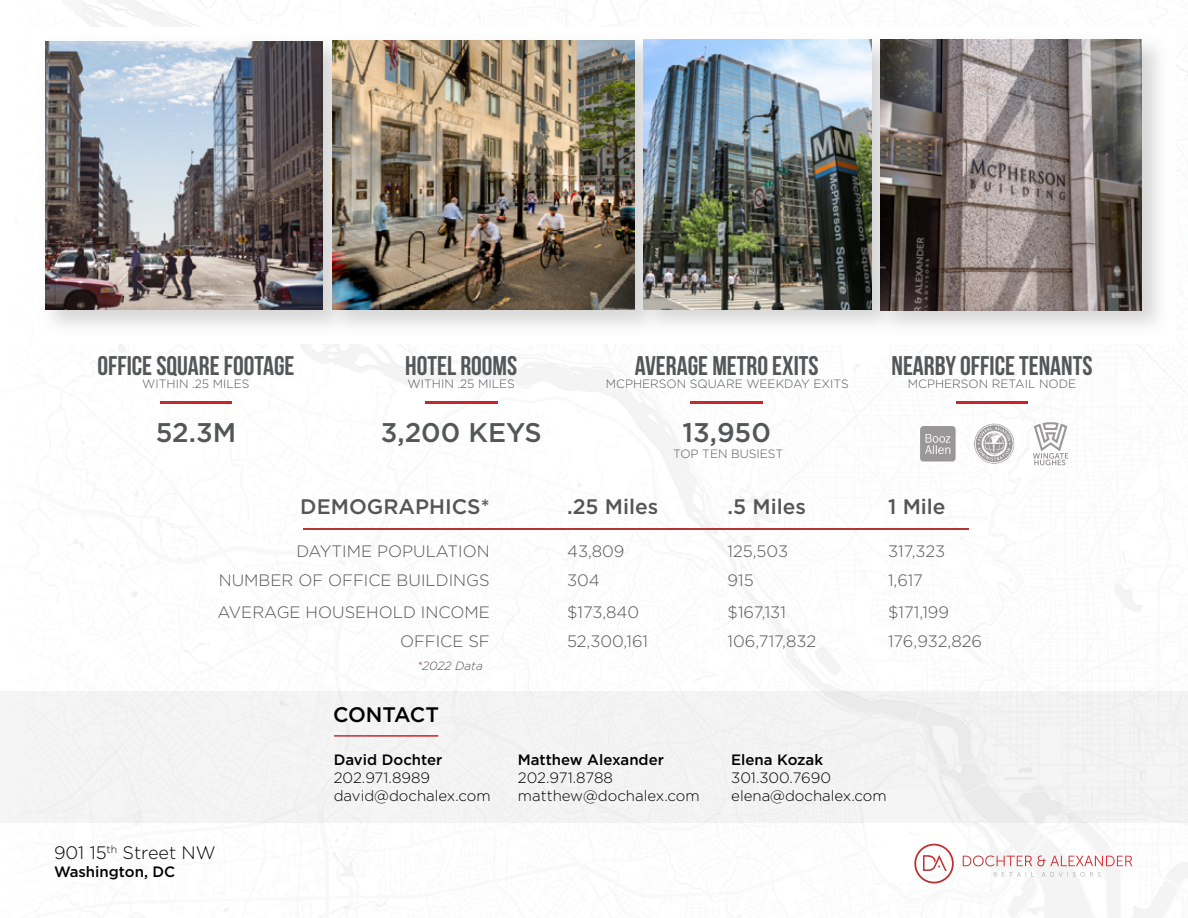
<style>
.page{position:relative;width:1188px;height:918px;background:#fff}
.page>*{position:absolute;margin:0;border:0;box-sizing:border-box;transform-origin:0 0}
.t1{font:700 27px "Bebas Neue";color:#545757}
.t2{font:500 27px "Gotham";color:#545757}
.t3{font:500 21px "Gotham";color:#545656}
.t4{font:500 21px "Gotham";letter-spacing:-.01em;color:#000}
.t5{font:300 18px "Gotham";color:#000}
.t6{font:300 16.5px "Gotham";color:#545656}
.t7{font:300 15px/18px "Gotham";color:#000}
.t8{font:500 15px "Gotham";color:#000}
.t9{font:300 12px "Gotham";color:#545757}
.t10{font:italic 300 12px "Gotham";color:#545656}
.s1{color:#b13535}
</style>
<div class="page">
<img style="left:0;top:0;width:1188px;height:918px">
<svg style="left:914px;top:844px;width:187px;height:40px"></svg>
<div style="left:0;top:691px;width:1188px;height:131px;background:#f3f3f3"></div>
<img style="left:33px;top:27px;width:1143px;height:317px">
<img style="left:46px;top:41px;width:277px;height:269px">
<img style="left:332px;top:41px;width:302px;height:269px">
<img style="left:880px;top:40px;width:262px;height:270px">
<img style="left:643px;top:40px;width:228px;height:270px">
<hr style="left:160px;top:402px;width:72px;height:1px;background:#c92529">
<hr style="left:303px;top:528px;width:666px;height:2px;background:#b33535">
<hr style="left:334px;top:735px;width:104px;height:2px;background:#fff">
<hr style="left:426px;top:402px;width:71px;height:1px;background:#c92529">
<hr style="left:691px;top:402px;width:71px;height:1px;background:#c92529">
<hr style="left:956px;top:402px;width:72px;height:1px;background:#c92529">
<svg style="left:920px;top:426px;width:36px;height:36px"></svg>
<svg style="left:1033px;top:422px;width:35px;height:43px"></svg>
<img style="left:974px;top:424px;width:40px;height:40px">
<h1 class="t1" style="left:97px;top:351px;width:199px">OFFICE SQUARE FOOTAGE</h1>
<p class="t9" style="left:142px;top:376px;width:109px">WITHIN .25 MILES</p>
<h1 class="t1" style="left:405px;top:351px;width:114px">HOTEL ROOMS</h1>
<p class="t9" style="left:408px;top:376px;width:109px">WITHIN .25 MILES</p>
<h1 class="t1" style="left:635px;top:351px;width:185px">AVERAGE METRO EXITS</h1>
<p class="t9" style="left:606px;top:376px;width:244px">MCPHERSON SQUARE WEEKDAY EXITS</p>
<h1 class="t1" style="left:892px;top:351px;width:202px">NEARBY OFFICE TENANTS</h1>
<p class="t9" style="left:908px;top:376px;width:170px">MCPHERSON RETAIL NODE</p>
<h1 class="t2" style="left:156px;top:415px;width:82px">52.3M</h1>
<h1 class="t2" style="left:381px;top:415px;width:163px">3,200 KEYS</h1>
<h1 class="t2" style="left:682px;top:415px;width:90px">13,950</h1>
<p class="t9" style="left:673px;top:446px;width:111px">TOP TEN BUSIEST</p>
<p class="t3" style="left:300px;top:492px;width:191px">DEMOGRAPHICS*</p>
<p class="t3" style="left:567px;top:492px;width:93px">.25 Miles</p>
<p class="t3" style="left:728px;top:492px;width:80px">.5 Miles</p>
<p class="t3" style="left:888px;top:492px;width:59px">1 Mile</p>
<p class="t6" style="left:296px;top:540px;width:195px">DAYTIME POPULATION</p>
<p class="t6" style="left:567px;top:540px;width:59px">43,809</p>
<p class="t6" style="left:728px;top:540px;width:62px">125,503</p>
<p class="t6" style="left:888px;top:540px;width:59px">317,323</p>
<p class="t6" style="left:219px;top:570px;width:273px">NUMBER OF OFFICE BUILDINGS</p>
<p class="t6" style="left:567px;top:570px;width:34px">304</p>
<p class="t6" style="left:728px;top:570px;width:28px">915</p>
<p class="t6" style="left:888px;top:570px;width:36px">1,617</p>
<p class="t6" style="left:218px;top:602px;width:274px">AVERAGE HOUSEHOLD INCOME</p>
<p class="t6" style="left:567px;top:602px;width:74px">$173,840</p>
<p class="t6" style="left:728px;top:602px;width:60px">$167,131</p>
<p class="t6" style="left:888px;top:602px;width:63px">$171,199</p>
<p class="t6" style="left:400px;top:631px;width:91px">OFFICE SF</p>
<p class="t6" style="left:567px;top:631px;width:82px">52,300,161</p>
<p class="t6" style="left:728px;top:631px;width:90px">106,717,832</p>
<p class="t6" style="left:888px;top:631px;width:96px">176,932,826</p>
<p class="t10" style="left:417px;top:658px;width:67px"><span class="s1">*</span>2022 Data</p>
<p class="t5" style="left:54px;top:842px;width:163px">901 15<sup>th</sup> Street NW</p>
<p class="t8" style="left:54px;top:862px;width:123px">Washington, DC</p>
<p class="t4" style="left:333px;top:701px;width:108px">CONTACT</p>
<p class="t8" style="left:334px;top:750px;width:110px">David Dochter</p>
<p class="t7" style="left:334px;top:768px;width:159px">202.971.8989 david@dochalex.com</p>
<p class="t8" style="left:518px;top:750px;width:148px">Matthew Alexander</p>
<p class="t7" style="left:518px;top:768px;width:183px">202.971.8788 matthew@dochalex.com</p>
<p class="t8" style="left:731px;top:750px;width:93px">Elena Kozak</p>
<p class="t7" style="left:731px;top:768px;width:157px">301.300.7690 elena@dochalex.com</p>
</div>
